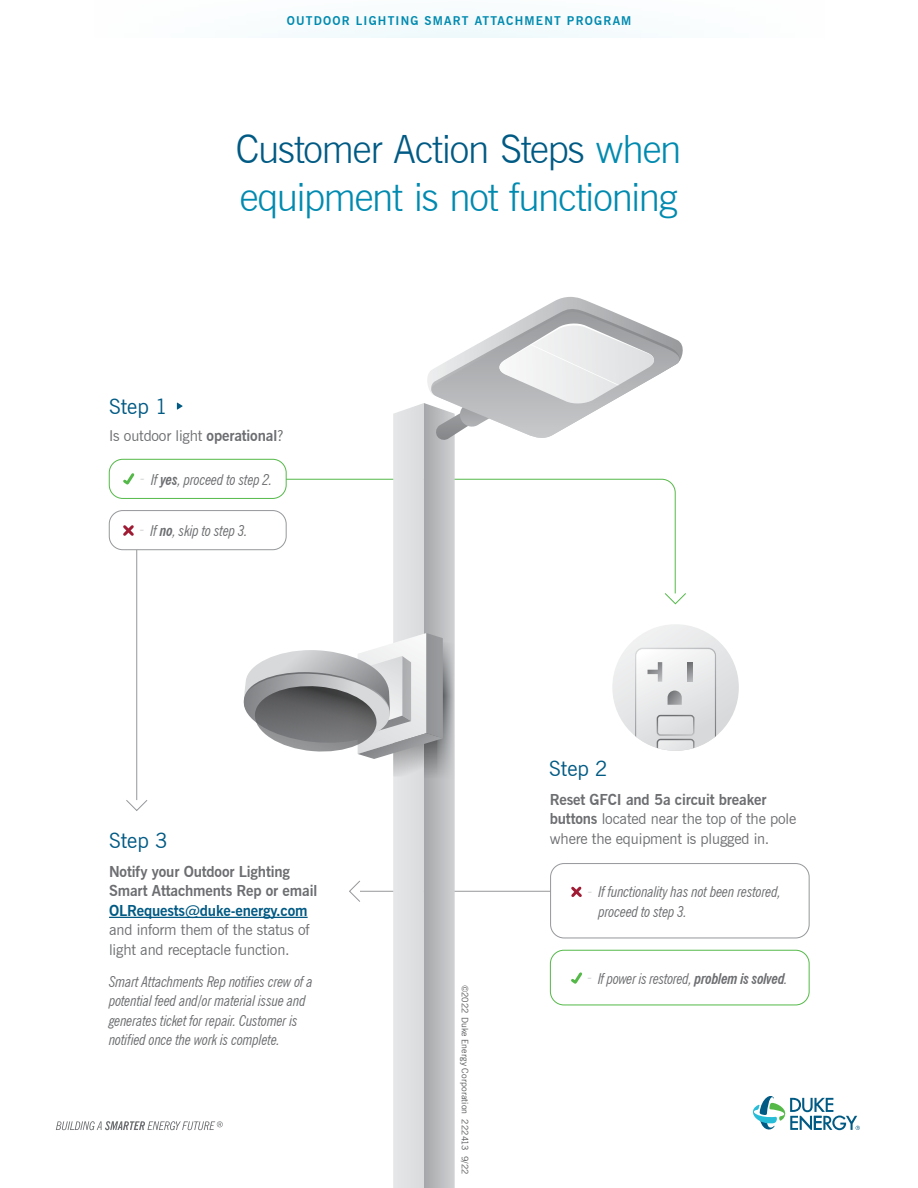
<style>
.page{position:relative;width:918px;height:1188px;background:#fff}
.page>*{position:absolute;margin:0;border:0;box-sizing:border-box;transform-origin:0 0}
.t1{font:300 39px/48px "News Gothic BT";letter-spacing:-.03em;color:#008ab0}
.t2{font:21px "News Gothic BT";color:#005a84}
.t3{font:italic condensed 15px/19.5px "News Gothic BT";letter-spacing:-.01em;color:#6d6e71}
.t4{font:15px/19.5px "News Gothic BT";letter-spacing:-.01em;color:#6d6e71}
.t5{font:700 15px/19.5px "News Gothic BT";letter-spacing:-.01em;color:#6d6e71}
.t6{font:700 15px "News Gothic BT";letter-spacing:-.01em;color:#005a84}
.t7{font:700 12px "News Gothic BT";letter-spacing:.1em;color:#008ab0}
.t8{font:9px "News Gothic BT";letter-spacing:.01em;color:#58595b}
.s1{color:#005a84}
.s2{font-weight:700}
.s3{color:#d1d3d4}
</style>
<div class="page">
<div style="left:612px;top:624px;width:127px;height:127px;background:#dddee0;border-radius:63px"></div>
<hr style="left:109px;top:917px;width:199px;height:1px;background:#005a84">
<div style="left:80px;top:0;width:758px;height:37px;background:#fafdfd"></div>
<svg style="left:753px;top:1096px;width:107px;height:35px"></svg>
<svg style="left:123px;top:473px;width:12px;height:12px"></svg>
<div style="left:109px;top:459px;width:178px;height:40px;border:1px solid #54b948;border-radius:14px"></div>
<svg style="left:123px;top:525px;width:11px;height:11px"></svg>
<div style="left:109px;top:510px;width:178px;height:40px;border:1px solid #95979a;border-radius:14px"></div>
<svg style="left:126px;top:799px;width:22px;height:12px"></svg>
<hr style="left:136px;top:550px;width:1px;height:250px;background:#95979a">
<div style="left:550px;top:863px;width:260px;height:75px;border:1px solid #95979a;border-radius:14px"></div>
<svg style="left:241px;top:297px;width:475px;height:891px"></svg>
<div style="left:550px;top:950px;width:260px;height:55px;border:1px solid #54b948;border-radius:14px"></div>
<svg style="left:177px;top:403px;width:6px;height:7px"></svg>
<svg style="left:56px;top:1121px;width:167px;height:9px"></svg>
<p class="t7" style="left:287px;top:13px;width:346px">OUTDOOR LIGHTING SMART ATTACHMENT PROGRAM</p>
<h2 class="t2" style="left:109px;top:394px;width:60px">Step 1</h2>
<h1 class="t1" style="left:236px;top:125px;width:447px"><span class="s1">Customer Action Steps</span> when equipment is not functioning</h1>
<p class="t4" style="left:109px;top:426px;width:176px">Is outdoor light <span class="s2">operational</span>?</p>
<p class="t3" style="left:140px;top:469px;width:134px"><span class="s3">-</span> If <span class="s2">yes</span>, proceed to step 2.</p>
<p class="t3" style="left:140px;top:521px;width:109px"><span class="s3">-</span> If <span class="s2">no</span>, skip to step 3.</p>
<h2 class="t2" style="left:109px;top:828px;width:60px">Step 3</h2>
<p class="t5" style="left:109px;top:862px;width:210px">Notify your Outdoor Lighting<br>Smart Attachments Rep or email</p>
<p class="t6" style="left:109px;top:902px;width:200px">OLRequests@duke-energy.com</p>
<p class="t4" style="left:109px;top:920px;width:202px">and inform them of the status of light and receptacle function.</p>
<p class="t3" style="left:109px;top:972px;width:205px">Smart Attachments Rep notifies crew of a potential feed and/or material issue and generates ticket for repair. Customer is notified once the work is complete.</p>
<p class="t8" style="left:471px;top:985px;width:192px;rotate:90deg">©2022 Duke Energy Corporation 222413 9/22</p>
<h2 class="t2" style="left:549px;top:756px;width:60px">Step 2</h2>
<p class="t4" style="left:550px;top:790px;width:248px"><span class="s2">Reset GFCI and 5a circuit breaker buttons</span> located near the top of the pole where the equipment is plugged in.</p>
<p class="t3" style="left:599px;top:882px;width:184px;text-indent:-11px"><span class="s3">-</span> If functionality has not been restored, proceed to step 3.</p>
<p class="t3" style="left:588px;top:969px;width:202px"><span class="s3">-</span> If power is restored, <span class="s2">problem is solved</span>.</p>
</div>
